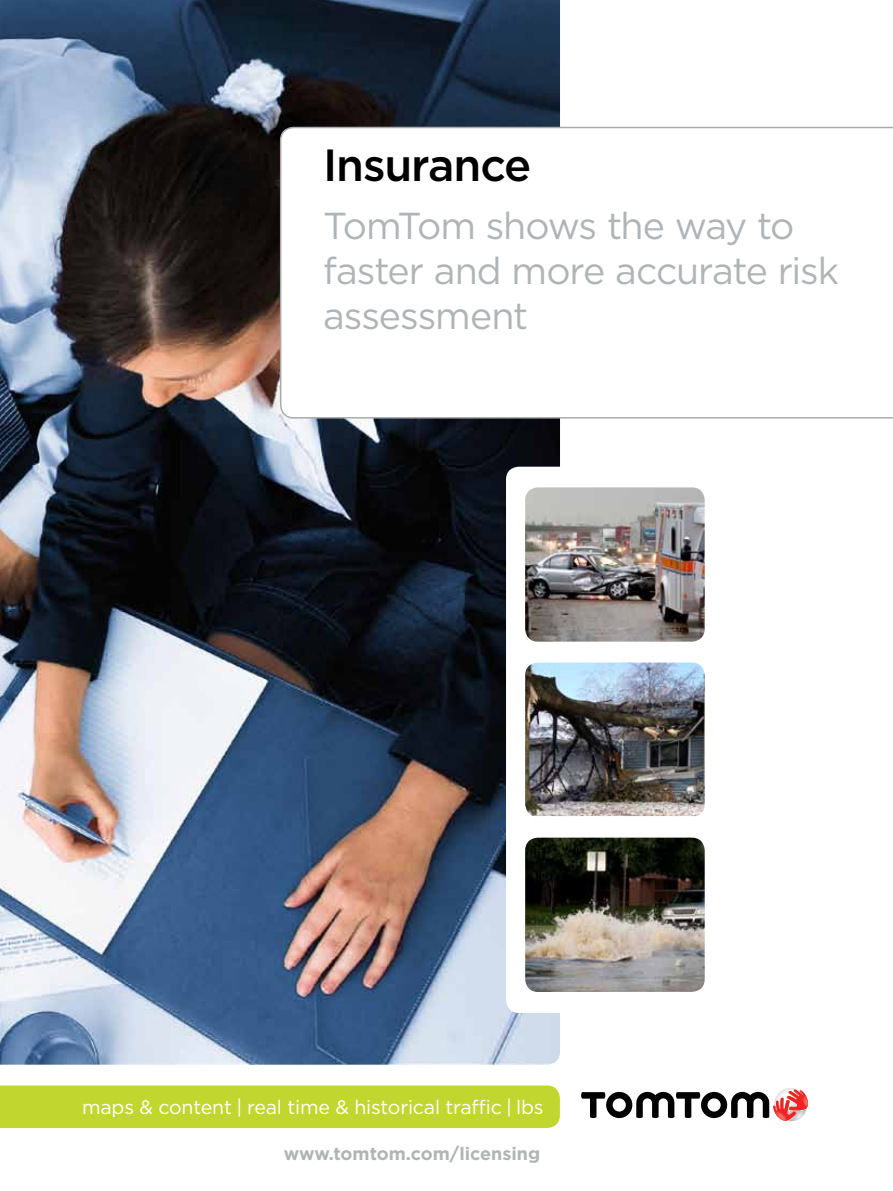
<style>
.page{position:relative;width:893px;height:1191px;background:#fff}
.page>*{position:absolute;margin:0;border:0;box-sizing:border-box;transform-origin:0 0}
.t1{font:500 45px "Gotham";letter-spacing:-.025em;color:#000}
.t2{font:37.5px/45px "Gotham";letter-spacing:-.03em;color:#b1b4b6}
.t3{font:19.5px "Gotham";letter-spacing:-.01em;color:#fff}
.t4{font:700 18px "Gotham";letter-spacing:-.005em;color:#b1b4b6}
</style>
<div class="page">
<div style="left:0;top:1085px;width:560px;height:43px;background:#c1d72f"></div>
<svg style="left:581px;top:1088px;width:227px;height:33px"></svg>
<img style="left:0;top:0;width:560px;height:1064px">
<svg style="left:279px;top:126px;width:614px;height:293px"></svg>
<svg style="left:506px;top:467px;width:163px;height:546px"></svg>
<img style="left:525px;top:662px;width:180px;height:154px">
<img style="left:525px;top:487px;width:180px;height:154px">
<img style="left:525px;top:837px;width:180px;height:155px">
<p class="t1" style="left:323px;top:136px;width:210px">Insurance</p>
<p class="t2" style="left:323px;top:202px;width:517px">TomTom shows the way to faster and more accurate risk assessment</p>
<p class="t3" style="left:82px;top:1094px;width:463px">maps &amp; content | real time &amp; historical traffic | lbs</p>
<p class="t4" style="left:284px;top:1141px;width:258px">www.tomtom.com/licensing</p>
</div>
